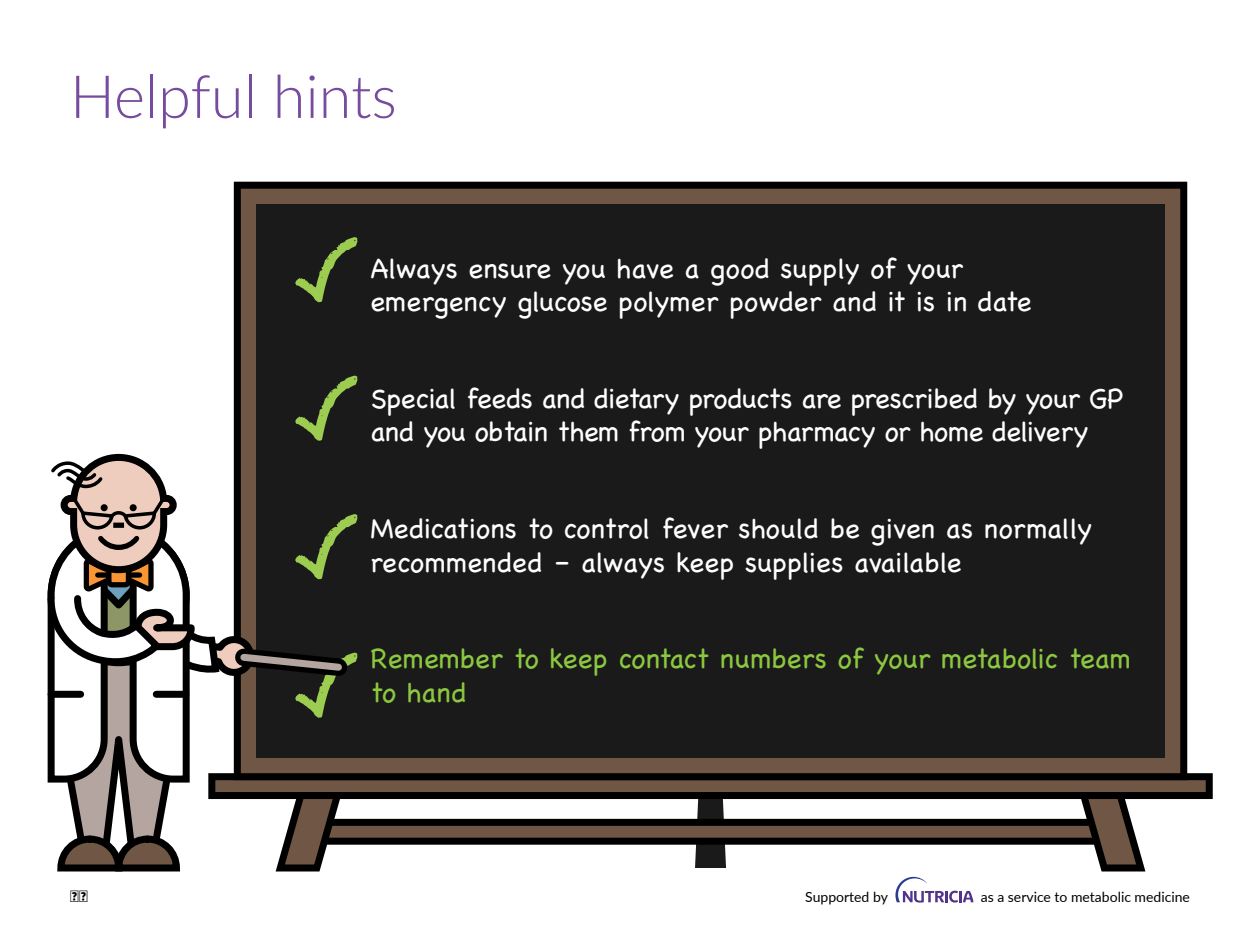
<style>
.page{position:relative;width:1260px;height:945px;background:#fff}
.page>*{position:absolute;margin:0;border:0;box-sizing:border-box;transform-origin:0 0}
.t1{font:300 59.5px "Lato";color:#774b9e}
.t2{font:300 28px/33.6px "Chalkboard SE";color:#fff}
.t3{font:300 28px/33.6px "Chalkboard SE";letter-spacing:-.02em;color:#fff}
.t4{font:300 28px/33.6px "Chalkboard SE";color:#8cc740}
.t5{font:800 15.75px "Lato";color:#000}
.t6{font:14px "Lato";color:#000}
</style>
<div class="page">
<svg style="left:895px;top:877px;width:79px;height:26px"></svg>
<svg style="left:695px;top:799px;width:31px;height:69px"></svg>
<div style="left:212px;top:777px;width:997px;height:19px;background:#705645"></div>
<div style="left:208px;top:773px;width:1005px;height:26px;border:7px solid #000"></div>
<div style="left:237px;top:185px;width:947px;height:592px;background:#705645"></div>
<div style="left:234px;top:182px;width:953px;height:598px;border:7px solid #000"></div>
<div style="left:256px;top:204px;width:909px;height:554px;background:#1a1a1a"></div>
<div style="left:309px;top:822px;width:803px;height:19px;background:#705645"></div>
<div style="left:305px;top:819px;width:811px;height:26px;border:7px solid #000"></div>
<svg style="left:1075px;top:791px;width:75px;height:81px"></svg>
<svg style="left:295px;top:237px;width:62px;height:66px"></svg>
<svg style="left:295px;top:376px;width:62px;height:65px"></svg>
<svg style="left:47px;top:450px;width:310px;height:422px"></svg>
<div style="left:156px;top:691px;width:30px;height:7px;background:#000"></div>
<div style="left:51px;top:691px;width:30px;height:7px;background:#000"></div>
<h1 class="t1" style="left:70px;top:55px;width:328px">Helpful hints</h1>
<p class="t2" style="left:370px;top:249px;width:663px">Always ensure you have a good supply of your emergency glucose polymer powder and it is in date</p>
<p class="t3" style="left:370px;top:380px;width:754px">Special feeds and dietary products are prescribed by your GP and you obtain them from your pharmacy or home delivery</p>
<p class="t2" style="left:370px;top:510px;width:723px">Medications to control fever should be given as normally recommended – always keep supplies available</p>
<p class="t4" style="left:370px;top:640px;width:762px">Remember to keep contact numbers of your metabolic team to hand</p>
<p class="t5" style="left:70px;top:885px;width:20px">51</p>
<p class="t6" style="left:981px;top:887px;width:211px">as a service to metabolic medicine</p>
<p class="t6" style="left:805px;top:887px;width:84px">Supported by</p>
</div>
